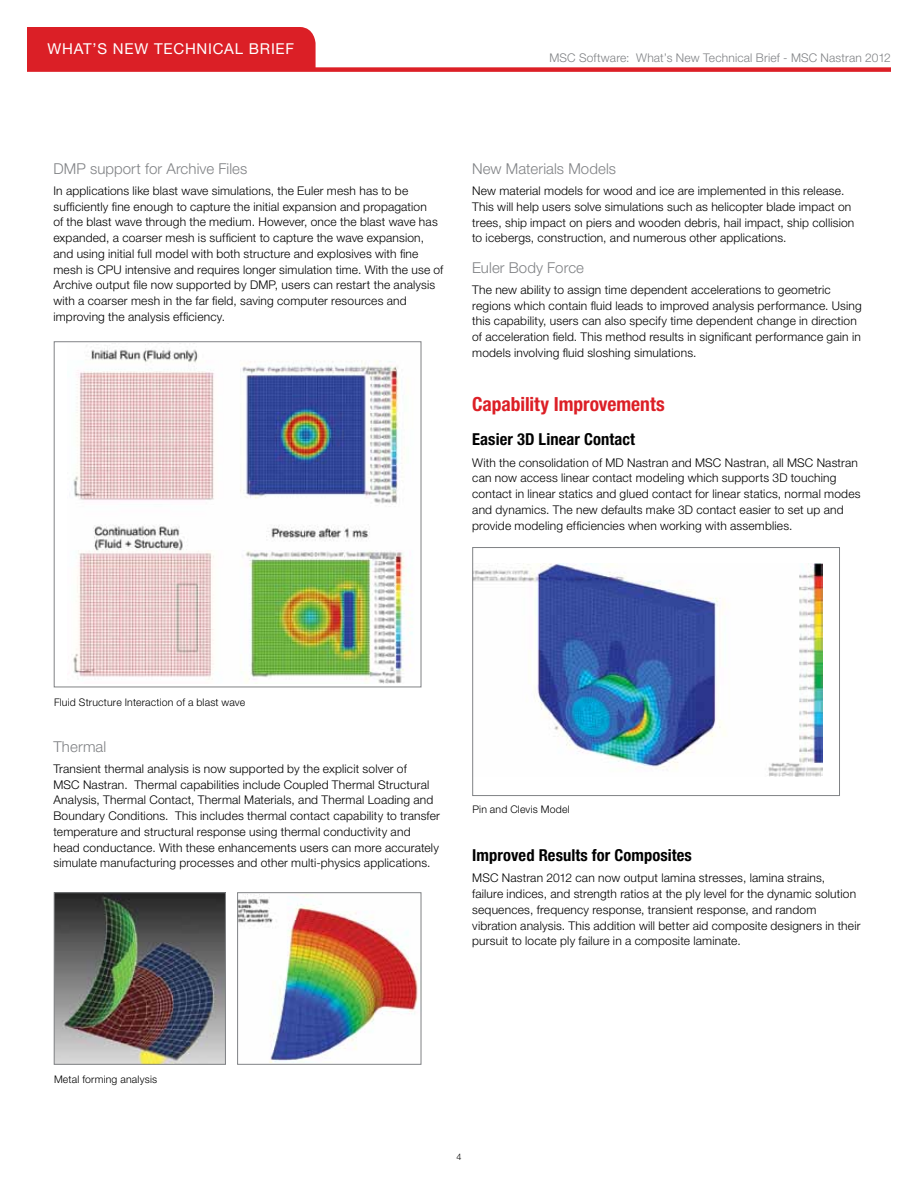
<style>
.page{position:relative;width:918px;height:1188px;background:#fff}
.page>*{position:absolute;margin:0;border:0;box-sizing:border-box;transform-origin:0 0}
.t1{font:700 condensed 19.5px "Helvetica Neue LT Pro";color:#dc1f26}
.t2{font:700 condensed 16.5px "Helvetica Neue LT Pro";letter-spacing:.005em;color:#000}
.t3{font:300 15px "Helvetica Neue LT Pro";letter-spacing:.005em;color:#808285}
.t4{font:15px "Helvetica Neue LT Pro";letter-spacing:.05em;color:#fff}
.t5{font:300 12px/15.8px "Helvetica Neue LT Pro";letter-spacing:.015em;color:#000}
.t6{font:300 12px "Helvetica Neue LT Pro";letter-spacing:.015em;color:#808285}
.t7{font:300 10.5px "Helvetica Neue LT Pro";letter-spacing:.02em;color:#000}
.t8{font:300 9px "Helvetica Neue LT Pro";color:#000}
</style>
<div class="page">
<div style="left:27px;top:67px;width:864px;height:5px;background:#dc1f26"></div>
<div style="left:27px;top:27px;width:289px;height:41px;background:#db1f26"></div>
<img style="left:73px;top:347px;width:340px;height:337px">
<div style="left:54px;top:342px;width:367px;height:345px;border:1px solid #808285"></div>
<img style="left:56px;top:894px;width:168px;height:169px">
<div style="left:54px;top:892px;width:172px;height:173px;border:1px solid #808285"></div>
<img style="left:239px;top:895px;width:179px;height:167px">
<div style="left:237px;top:892px;width:184px;height:173px;border:1px solid #808285"></div>
<img style="left:474px;top:564px;width:348px;height:212px">
<div style="left:472px;top:547px;width:368px;height:249px;border:1px solid #808285"></div>
<p class="t4" style="left:47px;top:40px;width:248px">WHAT’S NEW TECHNICAL BRIEF</p>
<p class="t6" style="left:549px;top:50px;width:343px">MSC Software: What’s New Technical Brief - MSC Nastran 2012</p>
<p class="t3" style="left:53px;top:159px;width:195px">DMP support for Archive Files</p>
<p class="t5" style="left:53px;top:183px;width:391px">In applications like blast wave simulations, the Euler mesh has to be sufficiently fine enough to capture the initial expansion and propagation<br>of the blast wave through the medium. However, once the blast wave has expanded, a coarser mesh is sufficient to capture the wave expansion, and using initial full model with both structure and explosives with fine mesh is CPU intensive and requires longer simulation time. With the use of Archive output file now supported by DMP, users can restart the analysis with a coarser mesh in the far field, saving computer resources and improving the analysis efficiency.</p>
<p class="t3" style="left:472px;top:159px;width:145px">New Materials Models</p>
<p class="t5" style="left:472px;top:183px;width:384px">New material models for wood and ice are implemented in this release.<br>This will help users solve simulations such as helicopter blade impact on trees, ship impact on piers and wooden debris, hail impact, ship collision to icebergs, construction, and numerous other applications.</p>
<p class="t3" style="left:472px;top:258px;width:113px">Euler Body Force</p>
<p class="t5" style="left:472px;top:281px;width:391px">The new ability to assign time dependent accelerations to geometric regions which contain fluid leads to improved analysis performance. Using this capability, users can also specify time dependent change in direction of acceleration field. This method results in significant performance gain in models involving fluid sloshing simulations.</p>
<h1 class="t1" style="left:472px;top:393px;width:194px">Capability Improvements</h1>
<h2 class="t2" style="left:472px;top:430px;width:164px">Easier 3D Linear Contact</h2>
<p class="t5" style="left:472px;top:454px;width:390px">With the consolidation of MD Nastran and MSC Nastran, all MSC Nastran can now access linear contact modeling which supports 3D touching contact in linear statics and glued contact for linear statics, normal modes and dynamics. The new defaults make 3D contact easier to set up and provide modeling efficiencies when working with assemblies.</p>
<p class="t7" style="left:54px;top:696px;width:193px">Fluid Structure Interaction of a blast wave</p>
<p class="t3" style="left:53px;top:737px;width:54px">Thermal</p>
<p class="t5" style="left:53px;top:760px;width:388px">Transient thermal analysis is now supported by the explicit solver of<br>MSC Nastran. Thermal capabilities include Coupled Thermal Structural Analysis, Thermal Contact, Thermal Materials, and Thermal Loading and Boundary Conditions. This includes thermal contact capability to transfer temperature and structural response using thermal conductivity and<br>head conductance. With these enhancements users can more accurately simulate manufacturing processes and other multi-physics applications.</p>
<p class="t7" style="left:472px;top:803px;width:99px">Pin and Clevis Model</p>
<h2 class="t2" style="left:472px;top:845px;width:221px">Improved Results for Composites</h2>
<p class="t5" style="left:472px;top:870px;width:390px">MSC Nastran 2012 can now output lamina stresses, lamina strains,<br>failure indices, and strength ratios at the ply level for the dynamic solution sequences, frequency response, transient response, and random vibration analysis. This addition will better aid composite designers in their pursuit to locate ply failure in a composite laminate.</p>
<p class="t7" style="left:54px;top:1073px;width:105px">Metal forming analysis</p>
<p class="t8" style="left:456px;top:1152px;width:7px">4</p>
</div>
